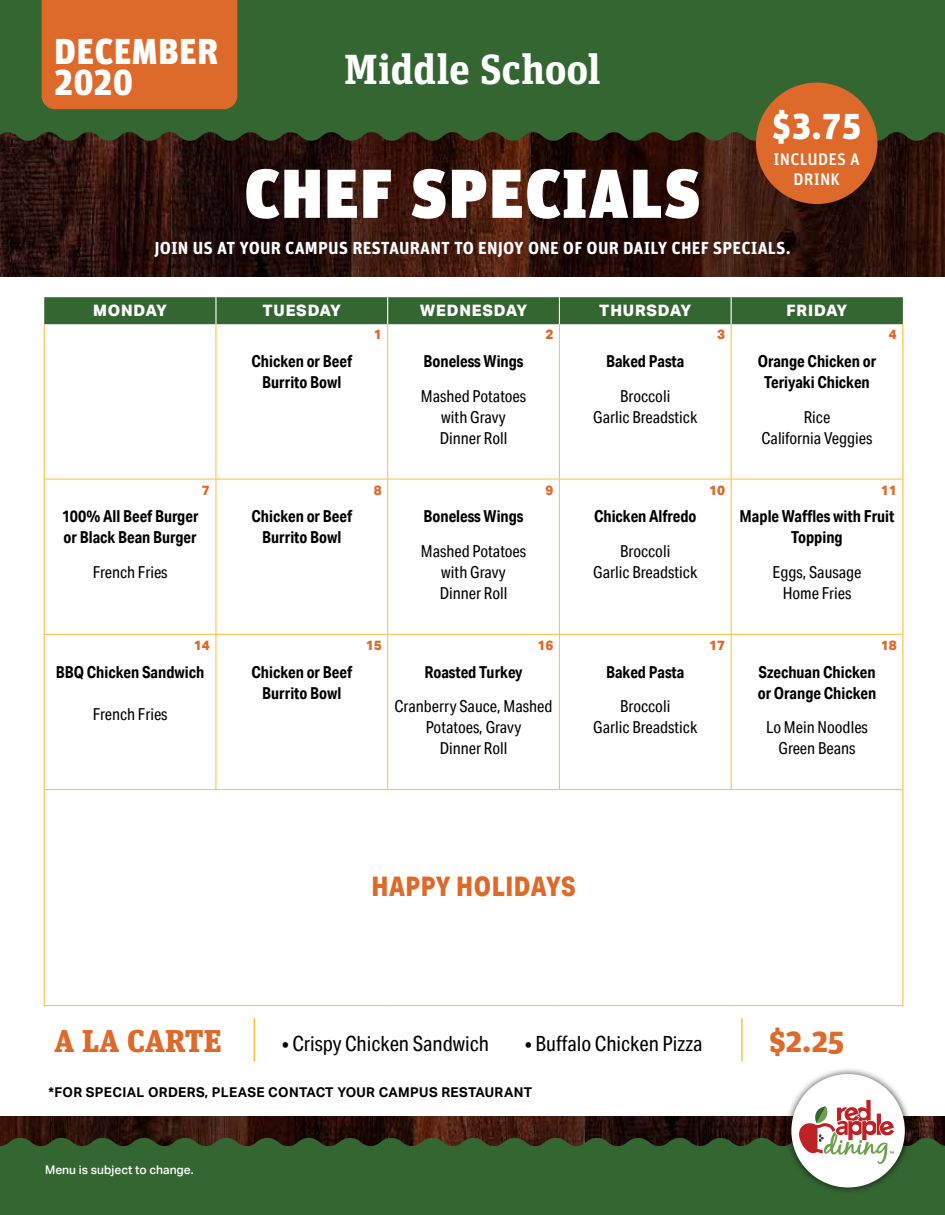
<style>
.page{position:relative;width:945px;height:1215px;background:#fff}
.page>*{position:absolute;margin:0;border:0;box-sizing:border-box;transform-origin:0 0}
.School_Header_subjec{font:900 69px "Unit Pro";letter-spacing:.03em;color:#fff}
.Chef_Specials{font:700 42px "Unit Slab Pro";color:#fff}
.Year{font:900 36px "Unit Pro";letter-spacing:.005em;color:#fff}
.A_La_Carte{font:900 31.5px "Unit Slab Pro";color:#dd6a2a}
.Holiday{font:800 27px "Aktiv Grotesk Cd";letter-spacing:.02em;color:#dd6a2a}
.A_La_Carte_Items{font:21px "Aktiv Grotesk Cd";color:#000}
.School_Header_subjec-2{font:700 17.4px "Unit Pro";letter-spacing:.01em;color:#fff}
.Price_detail{font:500 16.65px/20.1px "Unit Pro";letter-spacing:.01em;color:#fff;text-align:center}
.Paragraph_Meal_Main{font:700 16.5px/21px "Aktiv Grotesk Cd";color:#000;text-align:center}
.Paragraph_Meal_Side{font:16.5px/21px "Aktiv Grotesk Cd";color:#000;text-align:center}
.Paragraph_Meal_Main-2{font:16.5px "Aktiv Grotesk Cd";color:#000}
.Header_Day_of_the_we{font:800 15.75px "Aktiv Grotesk";letter-spacing:.05em;color:#fff}
.All_Meals_Paragraph{font:700 13.5px "Aktiv Grotesk";letter-spacing:.025em;color:#000}
.cal_text{font:800 13.5px "Aktiv Grotesk";color:#dd6a2a}
.Paragraph_disclaimer{font:500 12px "Aktiv Grotesk";color:#fff}
</style>
<div class="page">
<img style="left:0;top:141px;width:945px;height:136px">
<div style="left:0;top:0;width:945px;height:141px;background:#346632"></div>
<div style="left:42px;top:0;width:195px;height:109px;background:#dd6a2a"></div>
<img style="left:1px;top:1116px;width:944px;height:22px">
<div style="left:0;top:1138px;width:945px;height:77px;background:#346632"></div>
<div style="left:756px;top:83px;width:122px;height:121px;background:#dd6a2a;border-radius:50%"></div>
<div style="left:784px;top:1067px;width:129px;height:128px;background:#000;opacity:.75"></div>
<div style="left:791px;top:1074px;width:114px;height:114px;background:#fff;border-radius:50%"></div>
<div style="left:44px;top:297px;width:859px;height:27px;background:#346632"></div>
<hr style="left:216px;top:324px;width:1px;height:155px;background:#fdbd40">
<hr style="left:387px;top:324px;width:1px;height:155px;background:#fdbd40">
<hr style="left:559px;top:324px;width:1px;height:155px;background:#fdbd40">
<hr style="left:731px;top:324px;width:1px;height:155px;background:#fdbd40">
<hr style="left:45px;top:479px;width:171px;height:1px;background:#fdbd40">
<hr style="left:216px;top:479px;width:172px;height:1px;background:#fdbd40">
<hr style="left:216px;top:479px;width:1px;height:155px;background:#fdbd40">
<hr style="left:388px;top:479px;width:171px;height:1px;background:#fdbd40">
<hr style="left:387px;top:479px;width:1px;height:155px;background:#fdbd40">
<hr style="left:559px;top:479px;width:172px;height:1px;background:#fdbd40">
<hr style="left:559px;top:479px;width:1px;height:155px;background:#fdbd40">
<hr style="left:731px;top:479px;width:171px;height:1px;background:#fdbd40">
<hr style="left:731px;top:479px;width:1px;height:155px;background:#fdbd40">
<hr style="left:45px;top:634px;width:171px;height:1px;background:#fdbd40">
<hr style="left:216px;top:634px;width:172px;height:1px;background:#fdbd40">
<hr style="left:216px;top:635px;width:1px;height:154px;background:#fdbd40">
<hr style="left:388px;top:634px;width:171px;height:1px;background:#fdbd40">
<hr style="left:387px;top:635px;width:1px;height:154px;background:#fdbd40">
<hr style="left:559px;top:634px;width:172px;height:1px;background:#fdbd40">
<hr style="left:559px;top:635px;width:1px;height:154px;background:#fdbd40">
<hr style="left:731px;top:634px;width:171px;height:1px;background:#fdbd40">
<hr style="left:731px;top:635px;width:1px;height:154px;background:#fdbd40">
<hr style="left:45px;top:789px;width:171px;height:1px;background:#fdbd40">
<hr style="left:216px;top:789px;width:172px;height:1px;background:#fdbd40">
<hr style="left:388px;top:789px;width:171px;height:1px;background:#fdbd40">
<hr style="left:559px;top:789px;width:172px;height:1px;background:#fdbd40">
<hr style="left:731px;top:789px;width:171px;height:1px;background:#fdbd40">
<hr style="left:44px;top:1005px;width:172px;height:1px;background:#fdbd40">
<hr style="left:216px;top:1005px;width:172px;height:1px;background:#fdbd40">
<hr style="left:388px;top:1005px;width:171px;height:1px;background:#fdbd40">
<hr style="left:559px;top:1005px;width:172px;height:1px;background:#fdbd40">
<hr style="left:731px;top:1005px;width:172px;height:1px;background:#fdbd40">
<hr style="left:902px;top:790px;width:1px;height:215px;background:#fdbd40">
<hr style="left:44px;top:324px;width:1px;height:155px;background:#fdbd40">
<hr style="left:902px;top:324px;width:1px;height:155px;background:#fdbd40">
<hr style="left:44px;top:479px;width:1px;height:155px;background:#fdbd40">
<hr style="left:902px;top:479px;width:1px;height:155px;background:#fdbd40">
<hr style="left:44px;top:634px;width:1px;height:156px;background:#fdbd40">
<hr style="left:902px;top:634px;width:1px;height:156px;background:#fdbd40">
<hr style="left:44px;top:790px;width:1px;height:215px;background:#fdbd40">
<hr style="left:254px;top:1018px;width:1px;height:43px;background:#fdbd40">
<hr style="left:741px;top:1018px;width:2px;height:43px;background:#fdbd40">
<svg style="left:799px;top:1100px;width:95px;height:64px"></svg>
<h1 class="Year" style="left:54px;top:24px;width:166px">DECEMBER</h1>
<h1 class="Year" style="left:54px;top:56px;width:80px">2020</h1>
<h2 class="Chef_Specials" style="left:344px;top:39px;width:258px">Middle School</h2>
<h1 class="Year" style="left:772px;top:99px;width:91px">$3.75</h1>
<p class="Price_detail" style="left:774px;top:148px;width:88px">INCLUDES A<br>DRINK</p>
<h2 class="School_Header_subjec" style="left:245px;top:142px;width:457px">CHEF SPECIALS</h2>
<h2 class="School_Header_subjec-2" style="left:154px;top:235px;width:638px">JOIN US AT YOUR CAMPUS RESTAURANT TO ENJOY ONE OF OUR DAILY CHEF SPECIALS.</h2>
<h2 class="Header_Day_of_the_we" style="left:93px;top:302px;width:75px">MONDAY</h2>
<h2 class="Header_Day_of_the_we" style="left:263px;top:302px;width:80px">TUESDAY</h2>
<h2 class="Header_Day_of_the_we" style="left:420px;top:302px;width:109px">WEDNESDAY</h2>
<h2 class="Header_Day_of_the_we" style="left:599px;top:302px;width:93px">THURSDAY</h2>
<h2 class="Header_Day_of_the_we" style="left:787px;top:302px;width:62px">FRIDAY</h2>
<p class="cal_text" style="left:374px;top:327px;width:9px">1</p>
<p class="Paragraph_Meal_Main" style="left:252px;top:351px;width:102px">Chicken or Beef</p>
<p class="Paragraph_Meal_Main" style="left:262px;top:372px;width:81px">Burrito Bowl</p>
<p class="cal_text" style="left:545px;top:327px;width:9px">2</p>
<p class="cal_text" style="left:717px;top:327px;width:9px">3</p>
<p class="Paragraph_Meal_Main" style="left:758px;top:351px;width:120px">Orange Chicken or</p>
<p class="Paragraph_Meal_Main" style="left:764px;top:372px;width:107px">Teriyaki Chicken</p>
<p class="Paragraph_Meal_Side" style="left:804px;top:406px;width:28px">Rice</p>
<p class="Paragraph_Meal_Side" style="left:762px;top:427px;width:112px">California Veggies</p>
<p class="Paragraph_Meal_Main" style="left:424px;top:351px;width:101px">Boneless Wings</p>
<p class="Paragraph_Meal_Side" style="left:421px;top:385px;width:107px">Mashed Potatoes</p>
<p class="Paragraph_Meal_Side" style="left:441px;top:406px;width:66px">with Gravy</p>
<p class="Paragraph_Meal_Side" style="left:440px;top:427px;width:69px">Dinner Roll</p>
<p class="Paragraph_Meal_Main" style="left:606px;top:351px;width:80px">Baked Pasta</p>
<p class="Paragraph_Meal_Side" style="left:620px;top:385px;width:52px">Broccoli</p>
<p class="Paragraph_Meal_Side" style="left:593px;top:406px;width:105px">Garlic Breadstick</p>
<p class="cal_text" style="left:889px;top:327px;width:9px">4</p>
<p class="cal_text" style="left:202px;top:482px;width:9px">7</p>
<p class="Paragraph_Meal_Main" style="left:62px;top:506px;width:138px">100% All Beef Burger</p>
<p class="Paragraph_Meal_Main" style="left:64px;top:527px;width:135px">or Black Bean Burger</p>
<p class="Paragraph_Meal_Side" style="left:93px;top:561px;width:76px">French Fries</p>
<p class="cal_text" style="left:194px;top:637px;width:17px">14</p>
<p class="Paragraph_Meal_Main" style="left:56px;top:661px;width:150px">BBQ Chicken Sandwich</p>
<p class="Paragraph_Meal_Main-2" style="left:93px;top:704px;width:76px">French Fries</p>
<p class="Paragraph_Meal_Main" style="left:252px;top:506px;width:102px">Chicken or Beef</p>
<p class="Paragraph_Meal_Main" style="left:262px;top:527px;width:81px">Burrito Bowl</p>
<p class="cal_text" style="left:374px;top:482px;width:9px">8</p>
<p class="Paragraph_Meal_Main" style="left:424px;top:506px;width:101px">Boneless Wings</p>
<p class="Paragraph_Meal_Side" style="left:421px;top:540px;width:107px">Mashed Potatoes</p>
<p class="Paragraph_Meal_Side" style="left:441px;top:561px;width:66px">with Gravy</p>
<p class="Paragraph_Meal_Side" style="left:440px;top:582px;width:69px">Dinner Roll</p>
<p class="cal_text" style="left:545px;top:482px;width:9px">9</p>
<p class="Paragraph_Meal_Main" style="left:252px;top:661px;width:102px">Chicken or Beef</p>
<p class="Paragraph_Meal_Main" style="left:262px;top:682px;width:81px">Burrito Bowl</p>
<p class="cal_text" style="left:366px;top:637px;width:17px">15</p>
<p class="cal_text" style="left:537px;top:637px;width:17px">16</p>
<p class="Paragraph_Meal_Main" style="left:424px;top:661px;width:100px">Roasted Turkey</p>
<p class="Paragraph_Meal_Side" style="left:395px;top:696px;width:159px">Cranberry Sauce, Mashed<br>Potatoes, Gravy</p>
<p class="Paragraph_Meal_Side" style="left:440px;top:738px;width:69px">Dinner Roll</p>
<p class="Paragraph_Meal_Main" style="left:594px;top:506px;width:104px">Chicken Alfredo</p>
<p class="Paragraph_Meal_Side" style="left:620px;top:540px;width:52px">Broccoli</p>
<p class="Paragraph_Meal_Side" style="left:593px;top:561px;width:105px">Garlic Breadstick</p>
<p class="cal_text" style="left:709px;top:482px;width:17px">10</p>
<p class="cal_text" style="left:881px;top:482px;width:17px">11</p>
<p class="Paragraph_Meal_Main" style="left:740px;top:506px;width:156px">Maple Waffles with Fruit<br>Topping</p>
<p class="Paragraph_Meal_Side" style="left:773px;top:561px;width:90px">Eggs, Sausage</p>
<p class="Paragraph_Meal_Side" style="left:783px;top:582px;width:70px">Home Fries</p>
<p class="Paragraph_Meal_Main" style="left:606px;top:661px;width:80px">Baked Pasta</p>
<p class="Paragraph_Meal_Side" style="left:620px;top:696px;width:52px">Broccoli</p>
<p class="Paragraph_Meal_Side" style="left:593px;top:717px;width:105px">Garlic Breadstick</p>
<p class="cal_text" style="left:709px;top:637px;width:17px">17</p>
<p class="cal_text" style="left:881px;top:637px;width:17px">18</p>
<p class="Paragraph_Meal_Main" style="left:758px;top:661px;width:119px">Szechuan Chicken</p>
<p class="Paragraph_Meal_Main" style="left:758px;top:682px;width:120px">or Orange Chicken</p>
<p class="Paragraph_Meal_Side" style="left:766px;top:717px;width:103px">Lo Mein Noodles</p>
<p class="Paragraph_Meal_Side" style="left:779px;top:738px;width:78px">Green Beans</p>
<p class="Holiday" style="left:371px;top:869px;width:206px">HAPPY HOLIDAYS</p>
<p class="A_La_Carte" style="left:54px;top:1017px;width:169px">A LA CARTE</p>
<p class="A_La_Carte_Items" style="left:282px;top:1031px;width:208px">• Crispy Chicken Sandwich</p>
<p class="A_La_Carte_Items" style="left:525px;top:1031px;width:179px">• Buffalo Chicken Pizza</p>
<p class="A_La_Carte" style="left:770px;top:1017px;width:76px">$2.25</p>
<p class="All_Meals_Paragraph" style="left:48px;top:1084px;width:485px">*FOR SPECIAL ORDERS, PLEASE CONTACT YOUR CAMPUS RESTAURANT</p>
<p class="Paragraph_disclaimer" style="left:45px;top:1163px;width:150px">Menu is subject to change.</p>
</div>
